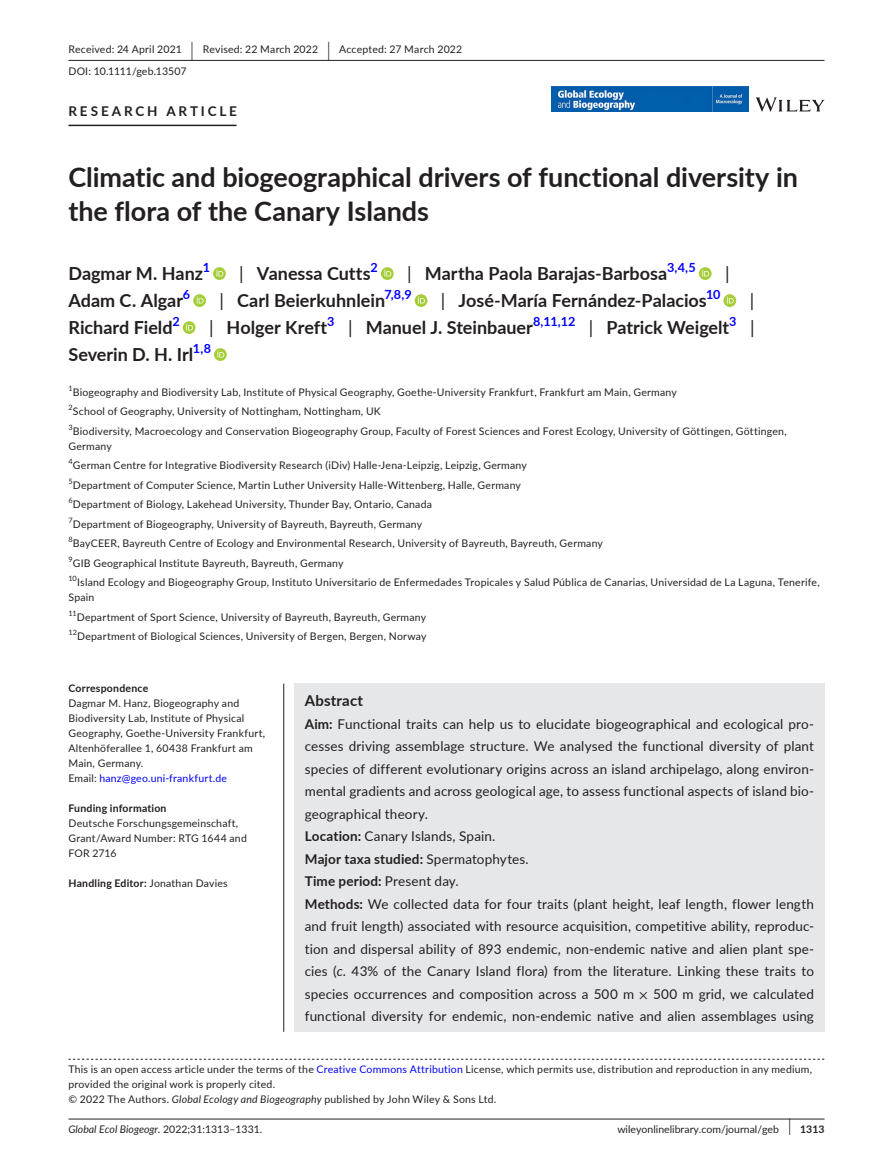
<style>
.page{position:relative;width:893px;height:1174px;background:#fff}
.page>*{position:absolute;margin:0;border:0;box-sizing:border-box;transform-origin:0 0}
.t1{font:700 27px/34.5px "Lato";color:#231f20}
.t2{font:700 18px "Lato";color:#231f20}
.t3{font:18px "Lato";color:#231f20}
.t4{font:700 15px "Lato";letter-spacing:.015em;color:#231f20}
.t5{font:13.5px/22.5px "Lato";letter-spacing:.01em;color:#231f20}
.t6{font:700 13.5px "Lato";letter-spacing:.21em;color:#231f20}
.t7{font:700 12.6px "Lato";color:#00f}
.t8{font:10.5px/19.5px "Lato";letter-spacing:.02em;color:#231f20}
.t9{font:700 10.5px "Lato";letter-spacing:.02em;color:#231f20}
.t10{font:10.5px "Lato";color:#231f20}
.t11{font:italic 10.5px "Lato";color:#231f20}
.t12{font:7.35px "Lato";color:#231f20}
.s1{font-size:19.65px}
.s2{font-weight:400}
.s3{color:#00f}
.s4{font-weight:700}
.s5{font-style:italic}
.s6{font-family:"STIX"}
.s7{font-style:normal}
.s8{font-size:17.4px}
</style>
<div class="page">
<hr style="left:68px;top:1118px;width:756px;height:1px;background:#231f20">
<svg style="left:756px;top:97px;width:68px;height:15px"></svg>
<img style="left:551px;top:86px;width:197px;height:26px">
<hr style="left:68px;top:60px;width:756px;height:1px;background:#231f20">
<hr style="left:68px;top:125px;width:169px;height:1px;background:#231f20">
<svg style="left:213px;top:267px;width:13px;height:13px"></svg>
<svg style="left:216px;top:269px;width:7px;height:7px"></svg>
<svg style="left:381px;top:267px;width:13px;height:13px"></svg>
<svg style="left:384px;top:269px;width:7px;height:7px"></svg>
<svg style="left:699px;top:267px;width:13px;height:13px"></svg>
<svg style="left:702px;top:269px;width:7px;height:7px"></svg>
<svg style="left:193px;top:294px;width:13px;height:13px"></svg>
<svg style="left:197px;top:296px;width:7px;height:7px"></svg>
<svg style="left:415px;top:294px;width:12px;height:13px"></svg>
<svg style="left:418px;top:296px;width:7px;height:7px"></svg>
<svg style="left:723px;top:294px;width:13px;height:13px"></svg>
<svg style="left:727px;top:296px;width:7px;height:7px"></svg>
<svg style="left:183px;top:321px;width:13px;height:13px"></svg>
<svg style="left:186px;top:323px;width:7px;height:7px"></svg>
<svg style="left:214px;top:348px;width:13px;height:13px"></svg>
<svg style="left:217px;top:350px;width:7px;height:7px"></svg>
<svg style="left:68px;top:1058px;width:756px;height:1px"></svg>
<div style="left:294px;top:683px;width:530px;height:348px;background:#e6e7e9"></div>
<hr style="left:283px;top:683px;width:1px;height:348px;background:#231f20">
<p class="t8" style="left:68px;top:38px;width:395px;line-height:21.8px">Received: 24 April 2021 <span class="s1">|</span> Revised: 22 March 2022 <span class="s1">|</span> Accepted: 27 March 2022<br>DOI: 10.1111/geb.13507</p>
<p class="t6" style="left:68px;top:101px;width:170px">RESEARCH ARTICLE</p>
<h1 class="t1" style="left:68px;top:159px;width:731px">Climatic and biogeographical drivers of functional diversity in the flora of the Canary Islands</h1>
<h2 class="t2" style="left:68px;top:260px;width:136px">Dagmar M. Hanz</h2>
<p class="t7" style="left:203px;top:258px;width:9px">1</p>
<h2 class="t2" style="left:239px;top:260px;width:133px"><span class="s2">|</span> Vanessa Cutts</h2>
<p class="t7" style="left:371px;top:258px;width:9px">2</p>
<h2 class="t2" style="left:407px;top:260px;width:262px"><span class="s2">|</span> Martha Paola Barajas-Barbosa</h2>
<p class="t7" style="left:667px;top:258px;width:30px">3,4,5</p>
<h2 class="t3" style="left:725px;top:260px;width:6px">|</h2>
<h2 class="t2" style="left:68px;top:287px;width:116px">Adam C. Algar</h2>
<p class="t7" style="left:183px;top:285px;width:9px">6</p>
<h2 class="t2" style="left:219px;top:287px;width:167px"><span class="s2">|</span> Carl Beierkuhnlein</h2>
<p class="t7" style="left:384px;top:285px;width:29px">7,8,9</p>
<h2 class="t2" style="left:441px;top:287px;width:267px"><span class="s2">|</span> José-María Fernández-Palacios</h2>
<p class="t7" style="left:706px;top:285px;width:16px">10</p>
<h2 class="t3" style="left:750px;top:287px;width:6px">|</h2>
<h2 class="t2" style="left:68px;top:314px;width:106px">Richard Field</h2>
<p class="t7" style="left:172px;top:312px;width:9px">2</p>
<h2 class="t2" style="left:209px;top:314px;width:120px"><span class="s2">|</span> Holger Kreft</h2>
<p class="t7" style="left:327px;top:312px;width:9px">3</p>
<h2 class="t2" style="left:348px;top:314px;width:186px"><span class="s2">|</span> Manuel J. Steinbauer</h2>
<p class="t7" style="left:533px;top:312px;width:44px">8,11,12</p>
<h2 class="t2" style="left:589px;top:314px;width:142px"><span class="s2">|</span> Patrick Weigelt</h2>
<p class="t7" style="left:729px;top:312px;width:9px">3</p>
<h2 class="t3" style="left:750px;top:314px;width:6px">|</h2>
<h2 class="t2" style="left:68px;top:341px;width:126px">Severin D. H. Irl</h2>
<p class="t7" style="left:193px;top:339px;width:20px">1,8</p>
<p class="t12" style="left:68px;top:383px;width:6px">1</p>
<p class="t8" style="left:68px;top:381px;width:720px;text-indent:4px">Biogeography and Biodiversity Lab, Institute of Physical Geography, Goethe-University Frankfurt, Frankfurt am Main, Germany<br><sup>2</sup>School of Geography, University of Nottingham, Nottingham, UK<br><sup>3</sup>Biodiversity, Macroecology and Conservation Biogeography Group, Faculty of Forest Sciences and Forest Ecology, University of Göttingen, Göttingen,</p>
<p class="t8" style="left:68px;top:435px;width:753px">Germany<br><sup>4</sup>German Centre for Integrative Biodiversity Research (iDiv) Halle-Jena-Leipzig, Leipzig, Germany<br><sup>5</sup>Department of Computer Science, Martin Luther University Halle-Wittenberg, Halle, Germany<br><sup>6</sup>Department of Biology, Lakehead University, Thunder Bay, Ontario, Canada<br><sup>7</sup>Department of Biogeography, University of Bayreuth, Bayreuth, Germany<br><sup>8</sup>BayCEER, Bayreuth Centre of Ecology and Environmental Research, University of Bayreuth, Bayreuth, Germany<br><sup>9</sup>GIB Geographical Institute Bayreuth, Bayreuth, Germany<br><sup>10</sup>Island Ecology and Biogeography Group, Instituto Universitario de Enfermedades Tropicales y Salud Pública de Canarias, Universidad de La Laguna, Tenerife,</p>
<p class="t8" style="left:68px;top:587px;width:360px">Spain<br><sup>11</sup>Department of Sport Science, University of Bayreuth, Bayreuth, Germany<br><sup>12</sup>Department of Biological Sciences, University of Bergen, Bergen, Norway</p>
<p class="t9" style="left:68px;top:680px;width:81px">Correspondence</p>
<p class="t8" style="left:68px;top:695px;width:198px;line-height:15px">Dagmar M. Hanz, Biogeography and Biodiversity Lab, Institute of Physical Geography, Goethe-University Frankfurt, Altenhöferallee 1, 60438 Frankfurt am Main, Germany.<br>Email: <span class="s3">hanz@geo.uni-frankfurt.de</span></p>
<p class="t9" style="left:68px;top:800px;width:100px">Funding information</p>
<p class="t8" style="left:68px;top:815px;width:180px;line-height:15px">Deutsche Forschungsgemeinschaft,<br>Grant/Award Number: RTG 1644 and<br>FOR 2716</p>
<p class="t9" style="left:68px;top:875px;width:161px">Handling Editor: <span class="s2">Jonathan Davies</span></p>
<h3 class="t4" style="left:305px;top:689px;width:60px">Abstract</h3>
<p class="t5" style="left:305px;top:712px;width:511px"><span class="s4">Aim:</span> Functional traits can help us to elucidate biogeographical and ecological pro&shy;cesses driving assemblage structure. We analysed the functional diversity of plant species of different evolutionary origins across an island archipelago, along environ&shy;mental gradients and across geological age, to assess functional aspects of island bio&shy;geographical theory.<br><span class="s4">Location:</span> Canary Islands, Spain.<br><span class="s4">Major taxa studied:</span> Spermatophytes.<br><span class="s4">Time period:</span> Present day.<br><span class="s4">Methods:</span> We collected data for four traits (plant height, leaf length, flower length and fruit length) associated with resource acquisition, competitive ability, reproduc&shy;tion and dispersal ability of 893 endemic, non-endemic native and alien plant spe&shy;cies (<span class="s5">c</span>. 43% of the Canary Island flora) from the literature. Linking these traits to species occurrences and composition across a 500 m <span class="s6">×</span> 500 m grid, we calculated functional diversity for endemic, non-endemic native and alien assemblages using</p>
<p class="t8" style="left:68px;top:1061px;width:745px;line-height:15px">This is an open access article under the terms of the <span class="s3">Creative Commons Attribution</span> License, which permits use, distribution and reproduction in any medium, provided the original work is properly cited.<br>© 2022 The Authors. <span class="s5">Global Ecology and Biogeography</span> published by John Wiley &amp; Sons Ltd.</p>
<p class="t11" style="left:68px;top:1121px;width:195px">Global Ecol Biogeogr. <span class="s7">2022;31:1313–1331.</span></p>
<p class="t10" style="left:617px;top:1121px;width:209px">wileyonlinelibrary.com/journal/geb <span class="s8">|</span> <span class="s4">1313</span></p>
</div>
